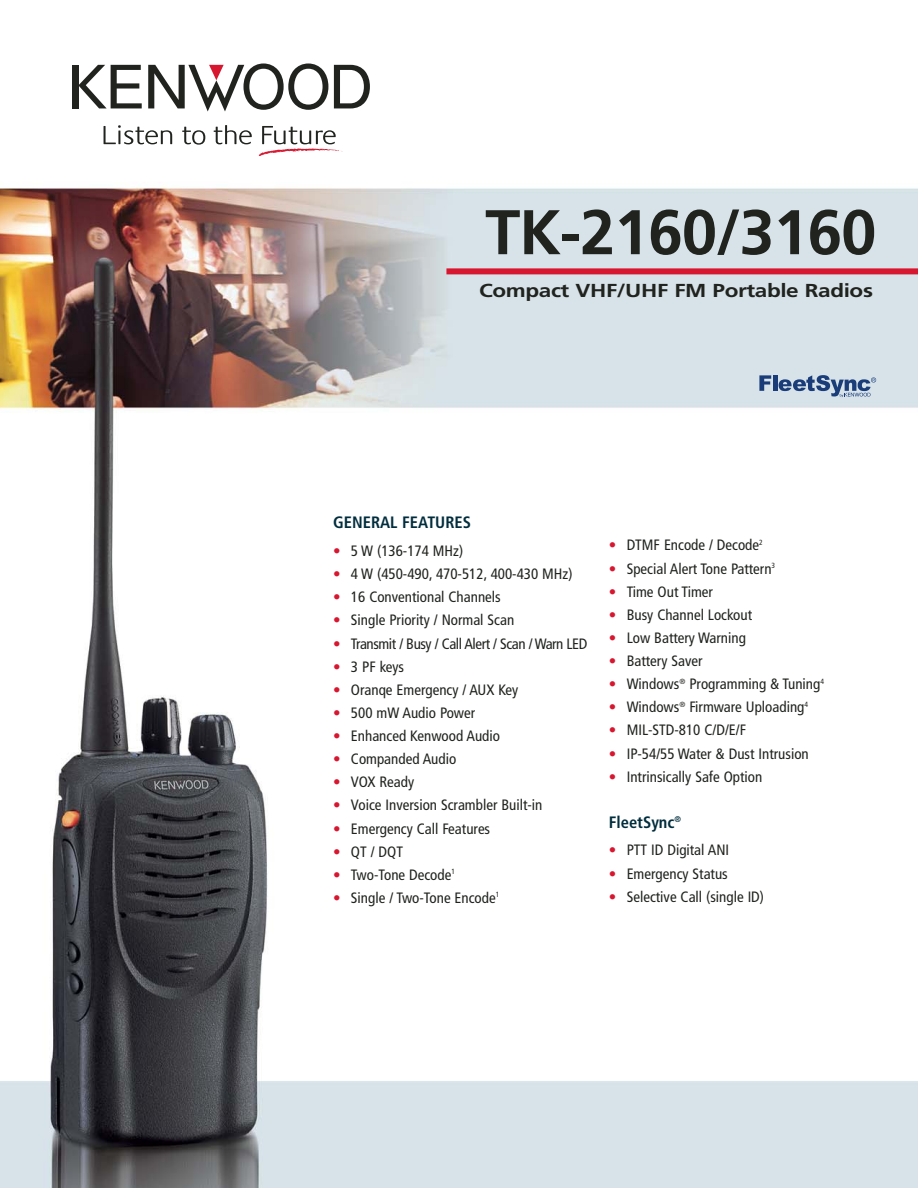
<style>
.page{position:relative;width:918px;height:1188px;background:#fff}
.page>*{position:absolute;margin:0;border:0;box-sizing:border-box;transform-origin:0 0}
.t1{font:700 63px "Frutiger";letter-spacing:-.015em;color:#20231e}
.t2{font:700 18.75px "Frutiger";letter-spacing:-.015em;color:#20231e;scale:1.2 1}
.t3{font:700 condensed 16.5px "Frutiger";color:#002d3d}
.t4{font:condensed 15px "Frutiger";color:#20231e}
.t5{font:condensed 15px "Frutiger";letter-spacing:-.03em;color:#20231e}
.s1{color:#d7172f}
</style>
<div class="page">
<img style="left:0;top:64px;width:918px;height:1124px">
<div style="left:446px;top:268px;width:472px;height:6px;background:#d7172f"></div>
<div style="left:72px;top:65px;width:6px;height:43px;background:#20231e"></div>
<svg style="left:78px;top:65px;width:64px;height:43px"></svg>
<svg style="left:334px;top:65px;width:36px;height:43px"></svg>
<svg style="left:148px;top:63px;width:180px;height:48px"></svg>
<svg style="left:104px;top:125px;width:68px;height:19px"></svg>
<svg style="left:182px;top:127px;width:23px;height:18px"></svg>
<svg style="left:214px;top:125px;width:38px;height:19px"></svg>
<svg style="left:259px;top:126px;width:84px;height:30px"></svg>
<svg style="left:759px;top:375px;width:12px;height:16px"></svg>
<hr style="left:773px;top:375px;width:4px;height:16px;background:#1a3d7a">
<svg style="left:779px;top:375px;width:97px;height:22px;background:#90a4bf"></svg>
<h1 class="t1" style="left:485px;top:207px;width:393px">TK-2160/3160</h1>
<p class="t2" style="left:479px;top:283px;width:330px">Compact VHF/UHF FM Portable Radios</p>
<p class="t3" style="left:333px;top:516px;width:139px">GENERAL FEATURES</p>
<p class="t4" style="left:333px;top:545px;width:132px"><span class="s1">•</span> 5 W (136-174 MHz)</p>
<p class="t4" style="left:333px;top:568px;width:241px"><span class="s1">•</span> 4 W (450-490, 470-512, 400-430 MHz)</p>
<p class="t4" style="left:333px;top:591px;width:169px"><span class="s1">•</span> 16 Conventional Channels</p>
<p class="t4" style="left:333px;top:614px;width:183px"><span class="s1">•</span> Single Priority / Normal Scan</p>
<p class="t5" style="left:333px;top:637px;width:256px"><span class="s1">•</span> Transmit / Busy / Call Alert / Scan / Warn LED</p>
<p class="t4" style="left:333px;top:660px;width:72px"><span class="s1">•</span> 3 PF keys</p>
<p class="t4" style="left:333px;top:684px;width:187px"><span class="s1">•</span> Oranqe Emergency / AUX Key</p>
<p class="t4" style="left:333px;top:707px;width:144px"><span class="s1">•</span> 500 mW Audio Power</p>
<p class="t4" style="left:333px;top:730px;width:168px"><span class="s1">•</span> Enhanced Kenwood Audio</p>
<p class="t4" style="left:333px;top:753px;width:125px"><span class="s1">•</span> Companded Audio</p>
<p class="t4" style="left:333px;top:776px;width:82px"><span class="s1">•</span> VOX Ready</p>
<p class="t4" style="left:333px;top:799px;width:211px"><span class="s1">•</span> Voice Inversion Scrambler Built-in</p>
<p class="t4" style="left:333px;top:822px;width:159px"><span class="s1">•</span> Emergency Call Features</p>
<p class="t4" style="left:333px;top:845px;width:71px"><span class="s1">•</span> QT / DQT</p>
<p class="t4" style="left:333px;top:869px;width:123px"><span class="s1">•</span> Two-Tone Decode<sup>1</sup></p>
<p class="t4" style="left:333px;top:892px;width:168px"><span class="s1">•</span> Single / Two-Tone Encode<sup>1</sup></p>
<p class="t4" style="left:609px;top:539px;width:155px"><span class="s1">•</span> DTMF Encode / Decode<sup>2</sup></p>
<p class="t4" style="left:609px;top:562px;width:168px"><span class="s1">•</span> Special Alert Tone Pattern<sup>3</sup></p>
<p class="t4" style="left:609px;top:585px;width:106px"><span class="s1">•</span> Time Out Timer</p>
<p class="t4" style="left:609px;top:609px;width:145px"><span class="s1">•</span> Busy Channel Lockout</p>
<p class="t4" style="left:609px;top:632px;width:139px"><span class="s1">•</span> Low Battery Warning</p>
<p class="t4" style="left:609px;top:655px;width:95px"><span class="s1">•</span> Battery Saver</p>
<p class="t4" style="left:609px;top:678px;width:217px"><span class="s1">•</span> Windows<sup>®</sup> Programming &amp; Tuning<sup>4</sup></p>
<p class="t4" style="left:609px;top:701px;width:201px"><span class="s1">•</span> Windows<sup>®</sup> Firmware Uploading<sup>4</sup></p>
<p class="t4" style="left:609px;top:724px;width:139px"><span class="s1">•</span> MIL-STD-810 C/D/E/F</p>
<p class="t4" style="left:609px;top:747px;width:201px"><span class="s1">•</span> IP-54/55 Water &amp; Dust Intrusion</p>
<p class="t4" style="left:609px;top:770px;width:155px"><span class="s1">•</span> Intrinsically Safe Option</p>
<p class="t3" style="left:609px;top:815px;width:74px">FleetSync<sup>®</sup></p>
<p class="t4" style="left:609px;top:844px;width:122px"><span class="s1">•</span> PTT ID Digital ANI</p>
<p class="t4" style="left:609px;top:867px;width:120px"><span class="s1">•</span> Emergency Status</p>
<p class="t4" style="left:609px;top:890px;width:157px"><span class="s1">•</span> Selective Call (single ID)</p>
</div>
